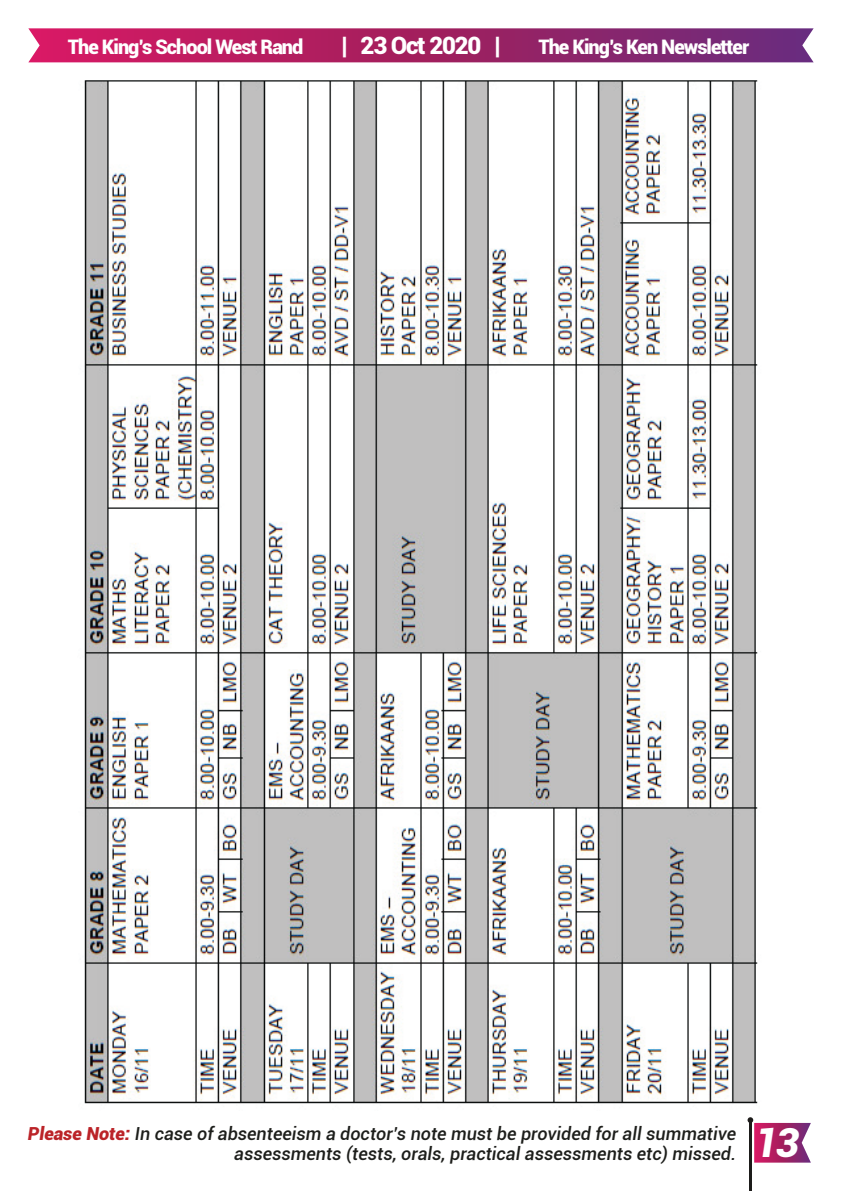
<style>
.page{position:relative;width:842px;height:1191px;background:#fff}
.page>*{position:absolute;margin:0;border:0;box-sizing:border-box;transform-origin:0 0}
.t1{font:italic 900 40px "Roboto";color:#fff}
.t2{font:900 24px "Roboto";letter-spacing:-.05em;color:#fff}
.t3{font:900 20px "Roboto";letter-spacing:-.05em;color:#fff}
.t4{font:italic 500 18px/19.6px "Roboto";color:#1d1e1b;text-align:right}
.s1{font-weight:900;color:#bb2328}
</style>
<div class="page">
<hr style="left:749px;top:1120px;width:3px;height:71px;background:#1d1c1a">
<svg style="left:747px;top:1117px;width:64px;height:45px"></svg>
<svg style="left:28px;top:28px;width:786px;height:34px;background:#a3266b"></svg>
<img style="left:84px;top:80px;width:674px;height:1024px">
<p class="t3" style="left:68px;top:32px;width:237px">The King’s School West Rand</p>
<h2 class="t2" style="left:341px;top:28px;width:161px">| 23 Oct 2020 |</h2>
<p class="t3" style="left:538px;top:32px;width:212px">The King’s Ken Newsletter</p>
<p class="t4" style="left:28px;top:1123px;width:710px"><span class="s1">Please Note:</span> In case of absenteeism a doctor’s note must be provided for all summative assessments (tests, orals, practical assessments etc) missed.</p>
<h1 class="t1" style="left:754px;top:1114px;width:46px">13</h1>
</div>
